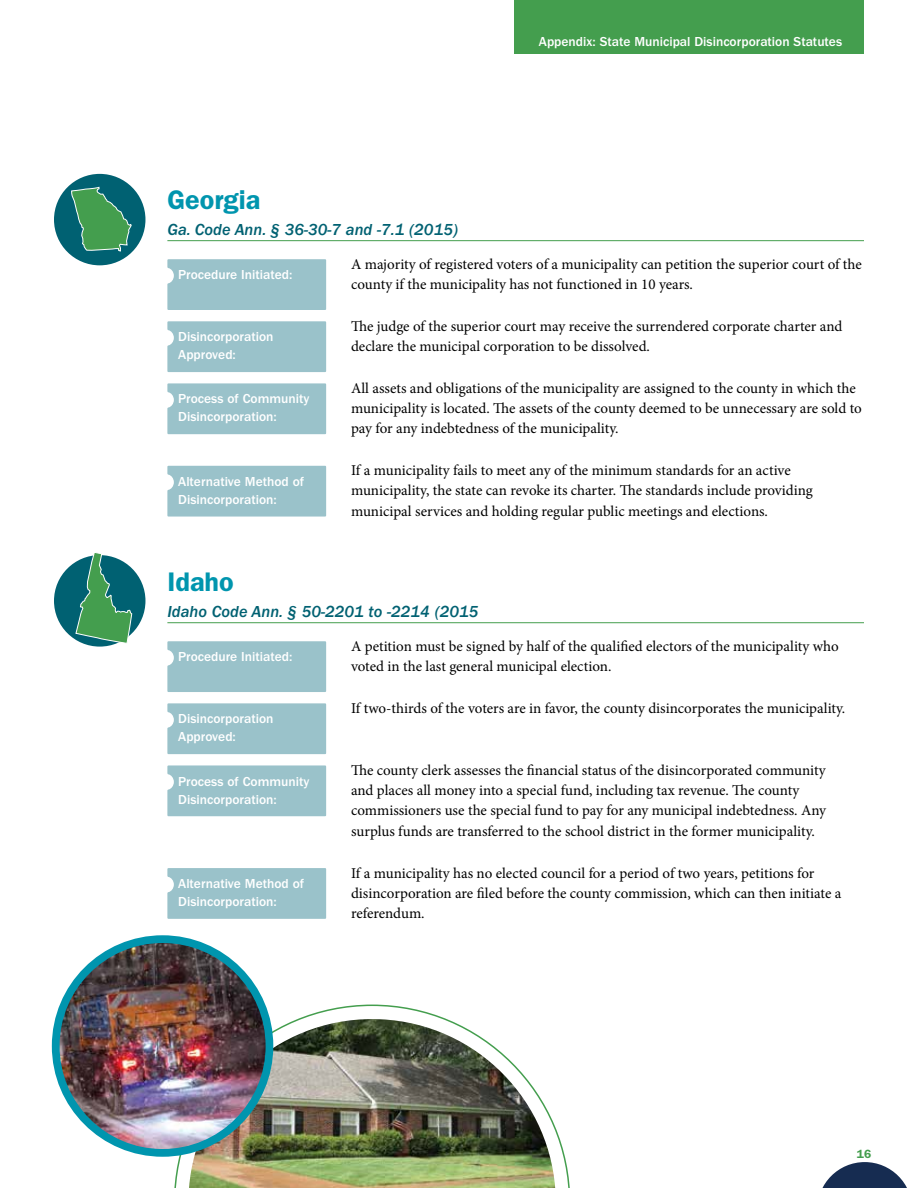
<style>
.page{position:relative;width:918px;height:1188px;background:#fff}
.page>*{position:absolute;margin:0;border:0;box-sizing:border-box;transform-origin:0 0}
.t1{font:600 27px "Franklin Gothic";color:#0095ae}
.t2{font:italic 500 16.5px "Franklin Gothic";color:#006172}
.t3{font:15px/20.2px "Minion Pro";color:#000}
.t4{font:500 13.5px/18px "ITC Franklin Gothic Std";color:#fff}
.t5{font:600 12px "Franklin Gothic";color:#449e4e}
</style>
<div class="page">
<div style="left:514px;top:0;width:350px;height:54px;background:#449e4e"></div>
<svg style="left:822px;top:1162px;width:85px;height:26px"></svg>
<hr style="left:167px;top:240px;width:697px;height:1px;background:#449e4e">
<hr style="left:167px;top:622px;width:697px;height:1px;background:#449e4e">
<div style="left:167px;top:259px;width:159px;height:51px;background:#9ac2ca"></div>
<div style="left:167px;top:321px;width:159px;height:51px;background:#9ac2ca"></div>
<div style="left:167px;top:383px;width:159px;height:51px;background:#9ac2ca"></div>
<div style="left:167px;top:466px;width:159px;height:51px;background:#9ac2ca"></div>
<div style="left:167px;top:641px;width:159px;height:51px;background:#9ac2ca"></div>
<div style="left:167px;top:703px;width:159px;height:51px;background:#9ac2ca"></div>
<div style="left:167px;top:765px;width:159px;height:51px;background:#9ac2ca"></div>
<div style="left:167px;top:868px;width:159px;height:51px;background:#9ac2ca"></div>
<div style="left:54px;top:174px;width:91px;height:91px;background:#006172;border-radius:50%"></div>
<div style="left:54px;top:555px;width:91px;height:92px;background:#006172;border-radius:50%"></div>
<svg style="left:174px;top:1005px;width:396px;height:183px"></svg>
<img style="left:189px;top:1019px;width:366px;height:169px">
<div style="left:52px;top:935px;width:221px;height:222px;background:#0095ae;border-radius:50%"></div>
<img style="left:60px;top:943px;width:206px;height:206px;border-radius:103px">
<svg style="left:71px;top:186px;width:61px;height:66px"></svg>
<svg style="left:75px;top:552px;width:58px;height:92px"></svg>
<p class="t4" style="left:539px;top:33px;width:305px">Appendix: State Municipal Disincorporation Statutes</p>
<h1 class="t1" style="left:167px;top:184px;width:94px">Georgia</h1>
<p class="t2" style="left:167px;top:220px;width:292px">Ga. Code Ann. § 36-30-7 and -7.1 (2015)</p>
<p class="t4" style="left:178px;top:266px;width:116px">Procedure Initiated:</p>
<p class="t3" style="left:351px;top:254px;width:512px">A majority of registered voters of a municipality can petition the superior court of the county if the municipality has not functioned in 10 years.</p>
<p class="t4" style="left:178px;top:328px;width:97px">Disincorporation<br>Approved:</p>
<p class="t4" style="left:178px;top:390px;width:133px">Process of Community<br>Disincorporation:</p>
<p class="t4" style="left:178px;top:473px;width:128px">Alternative Method of<br>Disincorporation:</p>
<p class="t3" style="left:351px;top:316px;width:493px">The judge of the superior court may receive the surrendered corporate charter and declare the municipal corporation to be dissolved.</p>
<p class="t3" style="left:351px;top:378px;width:512px">All assets and obligations of the municipality are assigned to the county in which the municipality is located. The assets of the county deemed to be unnecessary are sold to pay for any indebtedness of the municipality.</p>
<p class="t3" style="left:351px;top:460px;width:463px">If a municipality fails to meet any of the minimum standards for an active municipality, the state can revoke its charter. The standards include providing municipal services and holding regular public meetings and elections.</p>
<h1 class="t1" style="left:167px;top:566px;width:68px">Idaho</h1>
<p class="t2" style="left:167px;top:602px;width:313px">Idaho Code Ann. § 50-2201 to -2214 (2015</p>
<p class="t4" style="left:178px;top:648px;width:116px">Procedure Initiated:</p>
<p class="t3" style="left:351px;top:636px;width:489px">A petition must be signed by half of the qualified electors of the municipality who voted in the last general municipal election.</p>
<p class="t4" style="left:178px;top:710px;width:97px">Disincorporation<br>Approved:</p>
<p class="t4" style="left:178px;top:772px;width:133px">Process of Community<br>Disincorporation:</p>
<p class="t4" style="left:178px;top:875px;width:128px">Alternative Method of<br>Disincorporation:</p>
<p class="t3" style="left:351px;top:698px;width:496px">If two-thirds of the voters are in favor, the county disincorporates the municipality.</p>
<p class="t3" style="left:351px;top:760px;width:477px">The county clerk assesses the financial status of the disincorporated community and places all money into a special fund, including tax revenue. The county commissioners use the special fund to pay for any municipal indebtedness. Any surplus funds are transferred to the school district in the former municipality.</p>
<p class="t3" style="left:351px;top:863px;width:492px">If a municipality has no elected council for a period of two years, petitions for disincorporation are filed before the county commission, which can then initiate a referendum.</p>
<p class="t5" style="left:857px;top:1147px;width:16px">16</p>
</div>
